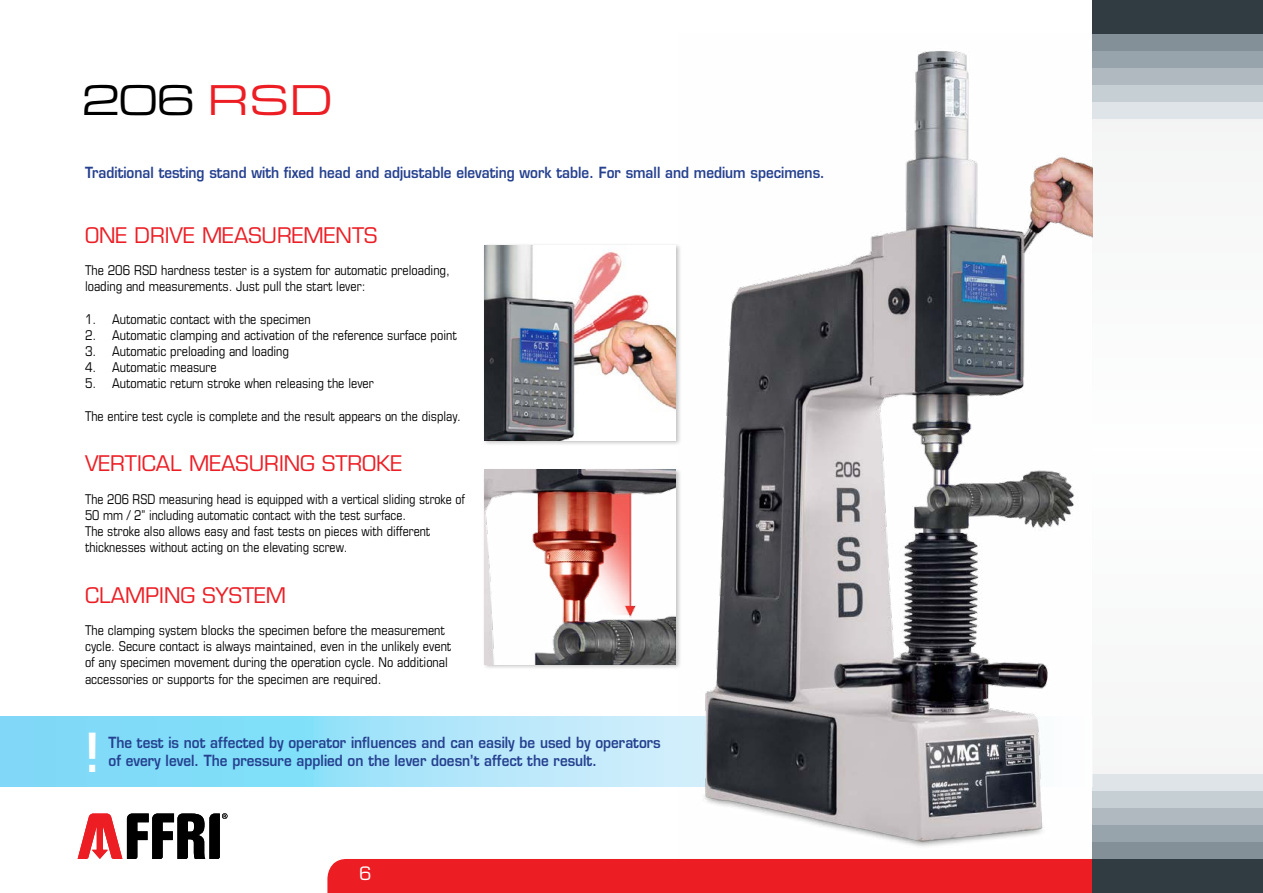
<style>
.page{position:relative;width:1263px;height:893px;background:#fff}
.page>*{position:absolute;margin:0;border:0;box-sizing:border-box;transform-origin:0 0}
.t1{font:600 52.5px "Eurostile";color:#fff;scale:.89 1}
.t2{font:44.85px "Eurostile Extended Roman DTC";color:#000}
.t3{font:21px "Eurostile";color:#ed1d24}
.t4{font:18px "Eurostile";color:#fff}
.t5{font:600 15px/18px "Eurostile";color:#25408f;scale:.9 1}
.t6{font:condensed 13.5px/16.2px "Eurostile";color:#000}
.s1{color:#ed1d24}
</style>
<div class="page">
<div style="left:1093px;top:110px;width:170px;height:671px;background:#f9f9fa"></div>
<div style="left:1093px;top:93px;width:170px;height:26px;background:#dfe4e8"></div>
<div style="left:1093px;top:76px;width:170px;height:26px;background:#c6cfd4"></div>
<div style="left:1093px;top:59px;width:170px;height:26px;background:#afb9bf"></div>
<div style="left:1093px;top:42px;width:170px;height:26px;background:#98a4ab"></div>
<div style="left:1093px;top:25px;width:170px;height:26px;background:#839097"></div>
<div style="left:1093px;top:0;width:170px;height:34px;background:#303b42"></div>
<div style="left:327px;top:859px;width:766px;height:34px;background:#ed1d24"></div>
<div style="left:1093px;top:774px;width:170px;height:25px;background:#dfe4e8"></div>
<div style="left:1093px;top:791px;width:170px;height:25px;background:#c6cfd4"></div>
<div style="left:1093px;top:808px;width:170px;height:25px;background:#afb9bf"></div>
<div style="left:1093px;top:825px;width:170px;height:25px;background:#98a4ab"></div>
<div style="left:1093px;top:842px;width:170px;height:25px;background:#839097"></div>
<div style="left:1093px;top:859px;width:170px;height:34px;background:#303b42"></div>
<svg style="left:78px;top:813px;width:149px;height:46px"></svg>
<svg style="left:0;top:716px;width:679px;height:70px;background:#9ce1f9"></svg>
<div style="left:482px;top:468px;width:200px;height:202px;background:#000;opacity:.25"></div>
<img style="left:484px;top:470px;width:192px;height:194px">
<div style="left:482px;top:243px;width:200px;height:203px;background:#000;opacity:.25"></div>
<img style="left:484px;top:245px;width:192px;height:196px">
<img style="left:679px;top:34px;width:414px;height:827px">
<h2 class="t2" style="left:82px;top:77px;width:253px">206 <span class="s1">RSD</span></h2>
<p class="t5" style="left:85px;top:163px;width:824px">Traditional testing stand with fixed head and adjustable elevating work table. For small and medium specimens.</p>
<h3 class="t3" style="left:85px;top:222px;width:294px">ONE DRIVE MEASUREMENTS</h3>
<p class="t6" style="left:85px;top:262px;width:366px">The 206 RSD hardness tester is a system for automatic preloading, loading and measurements. Just pull the start lever:</p>
<p class="t6" style="left:85px;top:310px;width:227px">1. Automatic contact with the specimen</p>
<p class="t6" style="left:85px;top:327px;width:373px">2. Automatic clamping and activation of the reference surface point</p>
<p class="t6" style="left:85px;top:343px;width:205px">3. Automatic preloading and loading</p>
<p class="t6" style="left:85px;top:359px;width:133px">4. Automatic measure</p>
<p class="t6" style="left:85px;top:375px;width:290px">5. Automatic return stroke when releasing the lever</p>
<p class="t6" style="left:85px;top:408px;width:377px">The entire test cycle is complete and the result appears on the display.</p>
<h3 class="t3" style="left:85px;top:451px;width:319px">VERTICAL MEASURING STROKE</h3>
<p class="t6" style="left:85px;top:490px;width:381px">The 206 RSD measuring head is equipped with a vertical sliding stroke of 50 mm / 2” including automatic contact with the test surface.<br>The stroke also allows easy and fast tests on pieces with different thicknesses without acting on the elevating screw.</p>
<h3 class="t3" style="left:85px;top:582px;width:203px">CLAMPING SYSTEM</h3>
<p class="t6" style="left:85px;top:622px;width:368px">The clamping system blocks the specimen before the measurement cycle. Secure contact is always maintained, even in the unlikely event of any specimen movement during the operation cycle. No additional accessories or supports for the specimen are required.</p>
<h1 class="t1" style="left:85px;top:720px;width:18px">!</h1>
<p class="t5" style="left:109px;top:734px;width:615px">The test is not affected by operator influences and can easily be used by operators of every level. The pressure applied on the lever doesn’t affect the result.</p>
<h3 class="t4" style="left:359px;top:862px;width:14px">6</h3>
</div>
